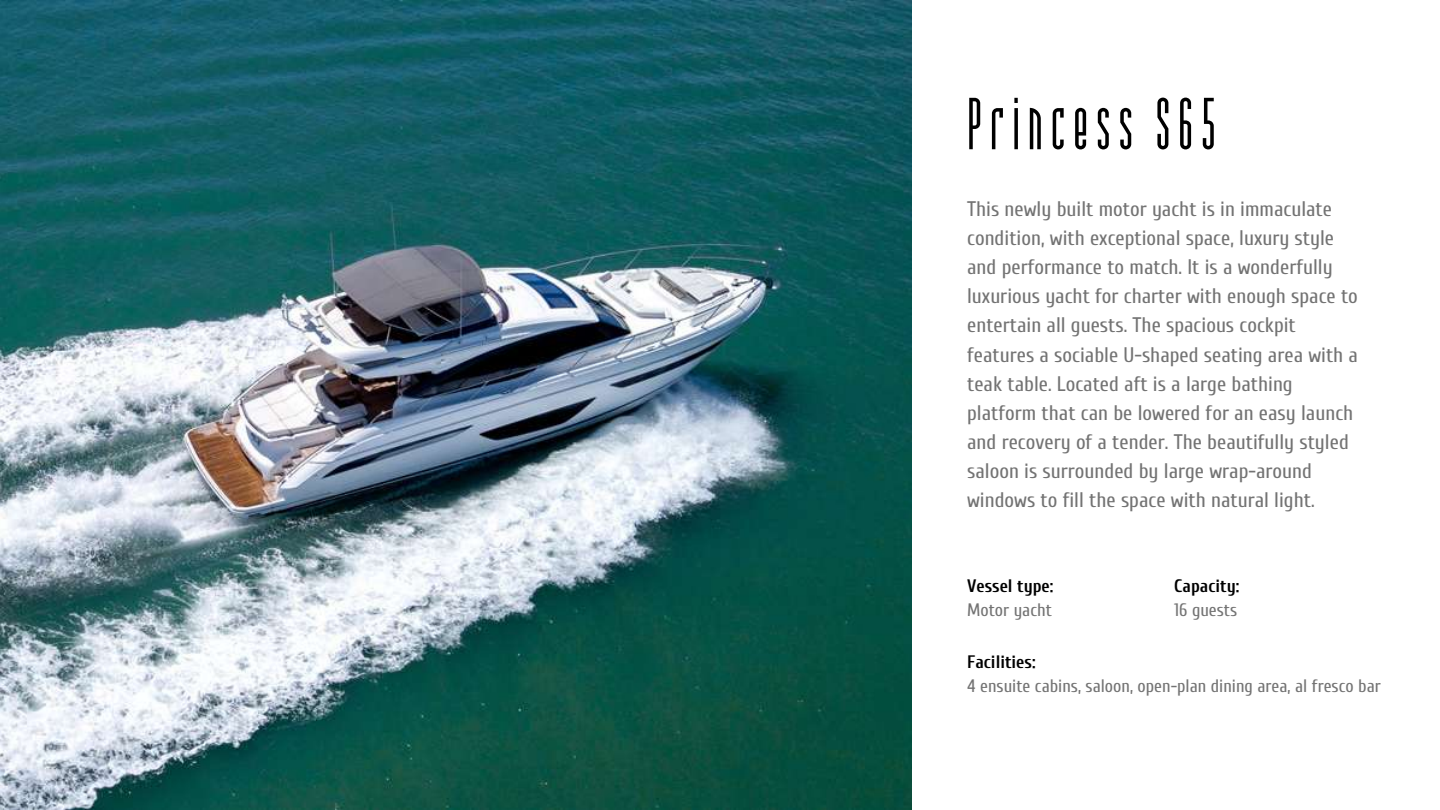
<style>
.page{position:relative;width:1440px;height:810px;background:#fff}
.page>*{position:absolute;margin:0;border:0;box-sizing:border-box;transform-origin:0 0}
.t1{font:72px "Marapfhont";letter-spacing:.11em;color:#000}
.t2{font:21px/29px "Cuprum";color:#737373}
.t3{font:18px "Cuprum";color:#737373}
.t4{font:700 18px "Cuprum";color:#000}
</style>
<div class="page">
<img style="left:0;top:0;width:911px;height:810px">
<h1 class="t1" style="left:967px;top:88px;width:250px">Princess S65</h1>
<p class="t2" style="left:967px;top:195px;width:392px">This newly built motor yacht is in immaculate condition, with exceptional space, luxury style and performance to match. It is a wonderfully luxurious yacht for charter with enough space to entertain all guests. The spacious cockpit features a sociable U-shaped seating area with a teak table. Located aft is a large bathing platform that can be lowered for an easy launch and recovery of a tender. The beautifully styled saloon is surrounded by large wrap-around windows to fill the space with natural light.</p>
<p class="t4" style="left:967px;top:576px;width:88px">Vessel type:</p>
<p class="t3" style="left:967px;top:600px;width:86px">Motor yacht</p>
<p class="t4" style="left:1174px;top:576px;width:67px">Capacity:</p>
<p class="t3" style="left:1174px;top:600px;width:64px">16 guests</p>
<p class="t4" style="left:967px;top:652px;width:70px">Facilities:</p>
<p class="t3" style="left:967px;top:676px;width:415px">4 ensuite cabins, saloon, open-plan dining area, al fresco bar</p>
</div>
